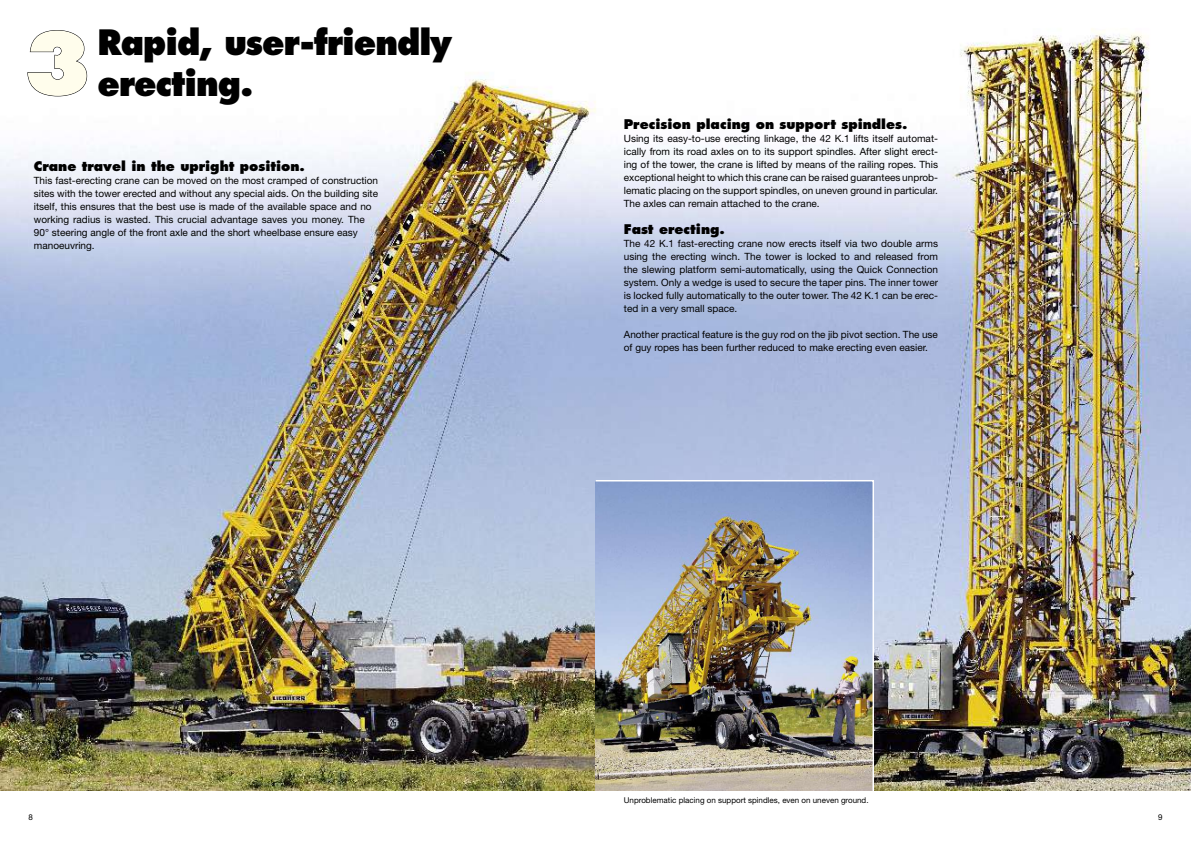
<style>
.page{position:relative;width:1191px;height:842px;background:#fff}
.page>*{position:absolute;margin:0;border:0;box-sizing:border-box;transform-origin:0 0}
.t1{font:800 84px "Futura";color:#fffdec}
.t2{font:800 34px/40.8px "Futura";letter-spacing:-.03em;color:#000;scale:.95 1}
.t3{font:800 13px "Futura";color:#000}
.t4{font:10px/13px "Helvetica Neue";color:#000;text-align:justify}
.t5{font:8px "Helvetica Neue";color:#000}
</style>
<div class="page">
<img style="left:0;top:28px;width:1191px;height:763px">
<svg style="left:27px;top:30px;width:61px;height:67px"></svg>
<img style="left:594px;top:479px;width:280px;height:312px">
<h1 class="t1" style="left:23px;top:12px;width:71px">3</h1>
<h2 class="t2" style="left:97px;top:22px;width:374px">Rapid, user-friendly erecting.</h2>
<h3 class="t3" style="left:34px;top:158px;width:273px">Crane travel in the upright position.</h3>
<p class="t4" style="left:34px;top:174px;width:346px;text-align:left">This fast-erecting crane can be moved on the most cramped of construction sites with the tower erected and without any special aids. On the building site itself, this ensures that the best use is made of the available space and no working radius is wasted. This crucial advantage saves you money. The 90° steering angle of the front axle and the short wheelbase ensure easy manoeuvring.</p>
<h3 class="t3" style="left:624px;top:116px;width:285px">Precision placing on support spindles.</h3>
<p class="t4" style="left:624px;top:132px;width:316px">Using its easy-to-use erecting linkage, the 42 K.1 lifts itself automat&shy;ically from its road axles on to its support spindles. After slight erect&shy;ing of the tower, the crane is lifted by means of the railing ropes. This exceptional height to which this crane can be raised guarantees unprob&shy;lematic placing on the support spindles, on uneven ground in particular.<br>The axles can remain attached to the crane.</p>
<h3 class="t3" style="left:624px;top:221px;width:103px">Fast erecting.</h3>
<p class="t4" style="left:624px;top:237px;width:316px">The 42 K.1 fast-erecting crane now erects itself via two double arms using the erecting winch. The tower is locked to and released from the slewing platform semi-automatically, using the Quick Connection system. Only a wedge is used to secure the taper pins. The inner tower is locked fully automatically to the outer tower. The 42 K.1 can be erec&shy;ted in a very small space.</p>
<p class="t4" style="left:624px;top:328px;width:316px">Another practical feature is the guy rod on the jib pivot section. The use of guy ropes has been further reduced to make erecting even easier.</p>
<p class="t5" style="left:624px;top:795px;width:246px">Unproblematic placing on support spindles, even on uneven ground.</p>
<p class="t5" style="left:28px;top:812px;width:6px">8</p>
<p class="t5" style="left:1158px;top:812px;width:6px">9</p>
</div>
